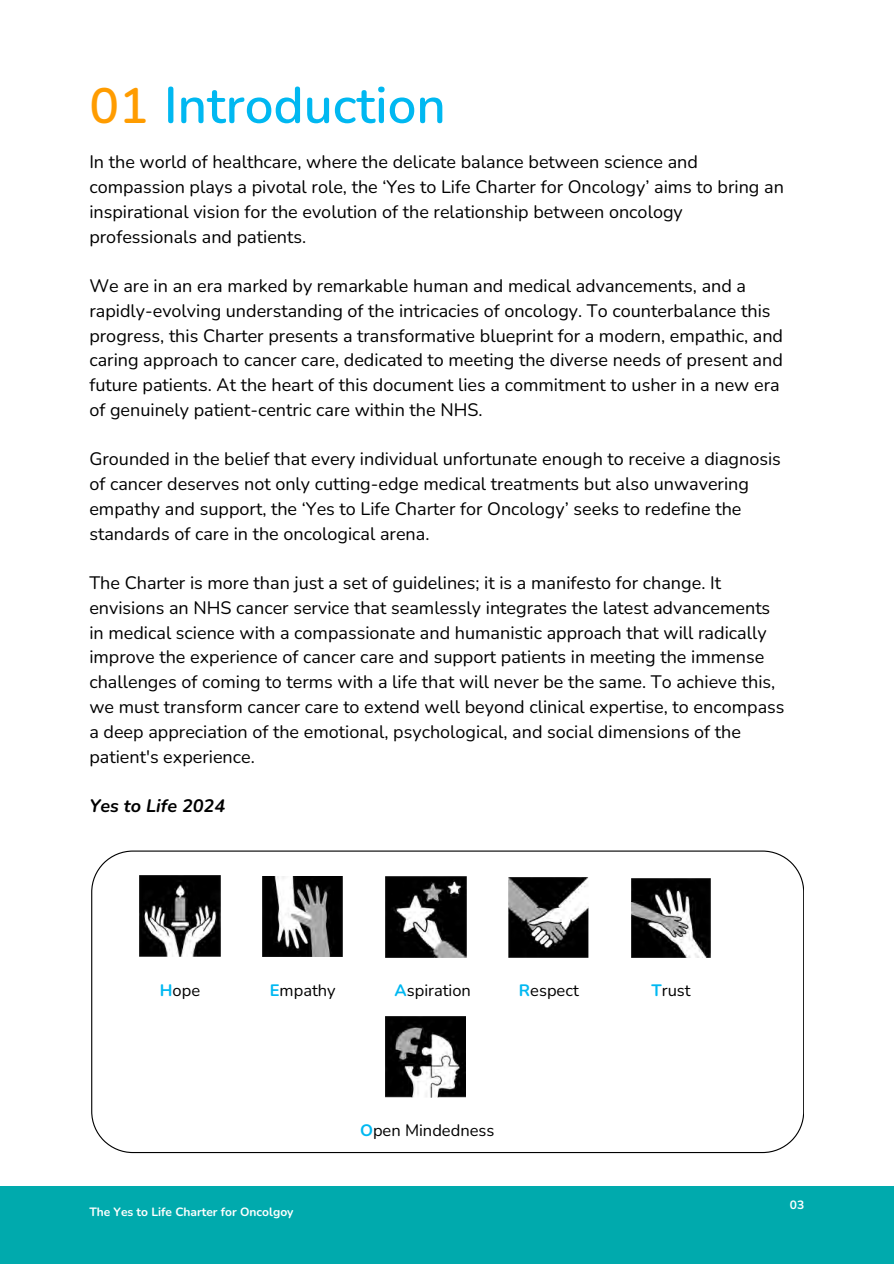
<style>
.page{position:relative;width:894px;height:1264px;background:#fff}
.page>*{position:absolute;margin:0;border:0;box-sizing:border-box;transform-origin:0 0}
.t1{font:600 51px "Nunito";color:#00b8f1}
.t2{font:18px/24.8px "Nunito";color:#000}
.t3{font:italic 700 18px "Nunito";color:#000}
.t4{font:16.5px "Nunito";color:#000}
.t5{font:700 12px "Nunito";color:#fff}
.s1{font-size:49.5px;color:#ff9c00}
.s2{font-weight:700;color:#00b8f1}
</style>
<div class="page">
<div style="left:0;top:1186px;width:893px;height:77px;background:#00aaad"></div>
<svg style="left:91px;top:850px;width:712px;height:303px"></svg>
<img style="left:140px;top:875px;width:81px;height:81px">
<img style="left:263px;top:876px;width:79px;height:80px">
<img style="left:385px;top:876px;width:81px;height:81px">
<img style="left:508px;top:877px;width:80px;height:80px">
<img style="left:631px;top:878px;width:79px;height:79px">
<img style="left:385px;top:1016px;width:80px;height:81px">
<h3 class="t1" style="left:89px;top:71px;width:358px"><span class="s1">01</span> Introduction</h3>
<h1 class="t2" style="left:89px;top:150px;width:695px">In the world of healthcare, where the delicate balance between science and compassion plays a pivotal role, the ‘Yes to Life Charter for Oncology’ aims to bring an inspirational vision for the evolution of the relationship between oncology professionals and patients.</h1>
<p class="t2" style="left:89px;top:274px;width:695px">We are in an era marked by remarkable human and medical advancements, and a rapidly-evolving understanding of the intricacies of oncology. To counterbalance this progress, this Charter presents a transformative blueprint for a modern, empathic, and caring approach to cancer care, dedicated to meeting the diverse needs of present and future patients. At the heart of this document lies a commitment to usher in a new era of genuinely patient-centric care within the NHS.</p>
<h3 class="t2" style="left:89px;top:447px;width:693px">Grounded in the belief that every individual unfortunate enough to receive a diagnosis of cancer deserves not only cutting-edge medical treatments but also unwavering empathy and support, the ‘Yes to Life Charter for Oncology’ seeks to redefine the standards of care in the oncological arena.</h3>
<h3 class="t2" style="left:89px;top:571px;width:696px">The Charter is more than just a set of guidelines; it is a manifesto for change. It envisions an NHS cancer service that seamlessly integrates the latest advancements in medical science with a compassionate and humanistic approach that will radically improve the experience of cancer care and support patients in meeting the immense challenges of coming to terms with a life that will never be the same. To achieve this, we must transform cancer care to extend well beyond clinical expertise, to encompass a deep appreciation of the emotional, psychological, and social dimensions of the patient's experience.</h3>
<h3 class="t3" style="left:89px;top:793px;width:137px">Yes to Life 2024</h3>
<h3 class="t4" style="left:160px;top:979px;width:42px"><span class="s2">H</span>ope</h3>
<h3 class="t4" style="left:270px;top:979px;width:67px"><span class="s2">E</span>mpathy</h3>
<p class="t4" style="left:394px;top:979px;width:78px"><span class="s2">A</span>spiration</p>
<h3 class="t4" style="left:519px;top:979px;width:61px"><span class="s2">R</span>espect</h3>
<p class="t4" style="left:651px;top:979px;width:41px"><span class="s2">T</span>rust</p>
<p class="t5" style="left:89px;top:1204px;width:206px">The Yes to Life Charter for Oncolgoy</p>
<p class="t4" style="left:360px;top:1119px;width:136px"><span class="s2">O</span>pen Mindedness</p>
<h2 class="t5" style="left:789px;top:1197px;width:16px">03</h2>
</div>
